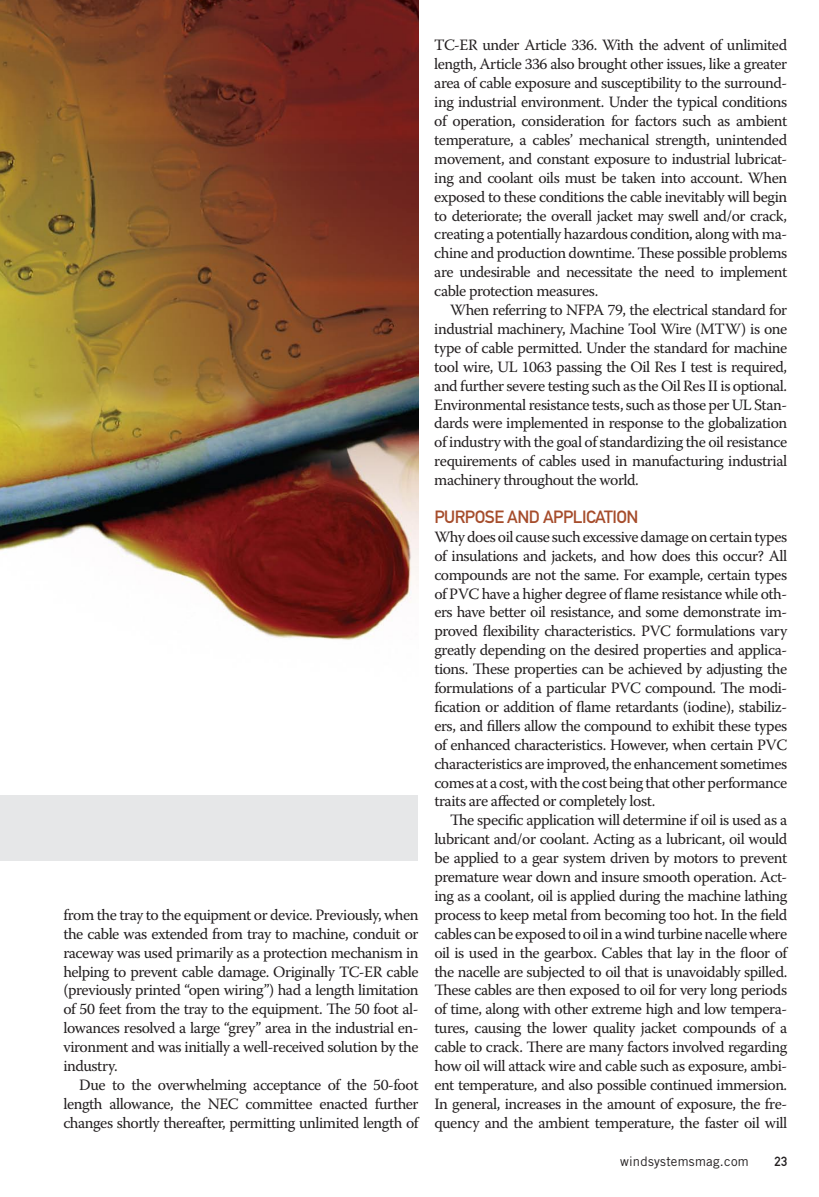
<style>
.page{position:relative;width:819px;height:1197px;background:#fff}
.page>*{position:absolute;margin:0;border:0;box-sizing:border-box;transform-origin:0 0}
.t1{font:17.5px "DIN Mittelschrift Alternate";letter-spacing:-.03em;color:#a64d2c}
.t2{font:15.75px/18.9px "Warnock Pro";letter-spacing:-.03em;color:#231f20;text-align:justify}
.t3{font:13.12px "Trade Gothic";letter-spacing:.02em;color:#231f20}
.t4{font:13.12px "DIN Mittelschrift Alternate";color:#231f20}
</style>
<div class="page">
<img style="left:0;top:0;width:419px;height:640px">
<div style="left:0;top:795px;width:418px;height:66px;background:#e6e7e8"></div>
<p class="t2" style="left:63px;top:905px;width:357px">from the tray to the equipment or device. Previously, when the cable was extended from tray to machine, conduit or raceway was used primarily as a protection mechanism in helping to prevent cable damage. Originally TC-ER cable (previously printed “open wiring”) had a length limitation of 50 feet from the tray to the equipment. The 50 foot al&shy;lowances resolved a large “grey” area in the industrial en&shy;vironment and was initially a well-received solution by the industry.</p>
<p class="t2" style="left:63px;top:1075px;width:357px;text-indent:16px">Due to the overwhelming acceptance of the 50-foot length allowance, the NEC committee enacted further changes shortly thereafter, permitting unlimited length of</p>
<p class="t2" style="left:434px;top:36px;width:354px">TC-ER under Article 336. With the advent of unlimited length, Article 336 also brought other issues, like a greater area of cable exposure and susceptibility to the surround&shy;ing industrial environment. Under the typical conditions of operation, consideration for factors such as ambient temperature, a cables’ mechanical strength, unintended movement, and constant exposure to industrial lubricat&shy;ing and coolant oils must be taken into account. When exposed to these conditions the cable inevitably will begin to deteriorate; the overall jacket may swell and/or crack, creating a potentially hazardous condition, along with ma&shy;chine and production downtime. These possible problems are undesirable and necessitate the need to implement cable protection measures.</p>
<p class="t2" style="left:434px;top:300px;width:354px;text-indent:16px">When referring to NFPA 79, the electrical standard for industrial machinery, Machine Tool Wire (MTW) is one type of cable permitted. Under the standard for machine tool wire, UL 1063 passing the Oil Res I test is required, and further severe testing such as the Oil Res II is optional.<br>Environmental resistance tests, such as those per UL Stan&shy;dards were implemented in response to the globalization of industry with the goal of standardizing the oil resistance requirements of cables used in manufacturing industrial machinery throughout the world.</p>
<p class="t1" style="left:434px;top:506px;width:206px">PURPOSE AND APPLICATION</p>
<p class="t2" style="left:434px;top:527px;width:354px">Why does oil cause such excessive damage on certain types of insulations and jackets, and how does this occur? All compounds are not the same. For example, certain types of PVC have a higher degree of flame resistance while oth&shy;ers have better oil resistance, and some demonstrate im&shy;proved flexibility characteristics. PVC formulations vary greatly depending on the desired properties and applica&shy;tions. These properties can be achieved by adjusting the formulations of a particular PVC compound. The modi&shy;fication or addition of flame retardants (iodine), stabiliz&shy;ers, and fillers allow the compound to exhibit these types of enhanced characteristics. However, when certain PVC characteristics are improved, the enhancement sometimes comes at a cost, with the cost being that other performance traits are affected or completely lost.</p>
<p class="t2" style="left:434px;top:810px;width:354px;text-indent:16px">The specific application will determine if oil is used as a lubricant and/or coolant. Acting as a lubricant, oil would be applied to a gear system driven by motors to prevent premature wear down and insure smooth operation. Act&shy;ing as a coolant, oil is applied during the machine lathing process to keep metal from becoming too hot. In the field cables can be exposed to oil in a wind turbine nacelle where oil is used in the gearbox. Cables that lay in the floor of the nacelle are subjected to oil that is unavoidably spilled.<br>These cables are then exposed to oil for very long periods of time, along with other extreme high and low tempera&shy;tures, causing the lower quality jacket compounds of a cable to crack. There are many factors involved regarding how oil will attack wire and cable such as exposure, ambi&shy;ent temperature, and also possible continued immersion.<br>In general, increases in the amount of exposure, the fre&shy;quency and the ambient temperature, the faster oil will</p>
<p class="t3" style="left:620px;top:1153px;width:130px">windsystemsmag.com</p>
<p class="t4" style="left:775px;top:1153px;width:14px">23</p>
</div>
